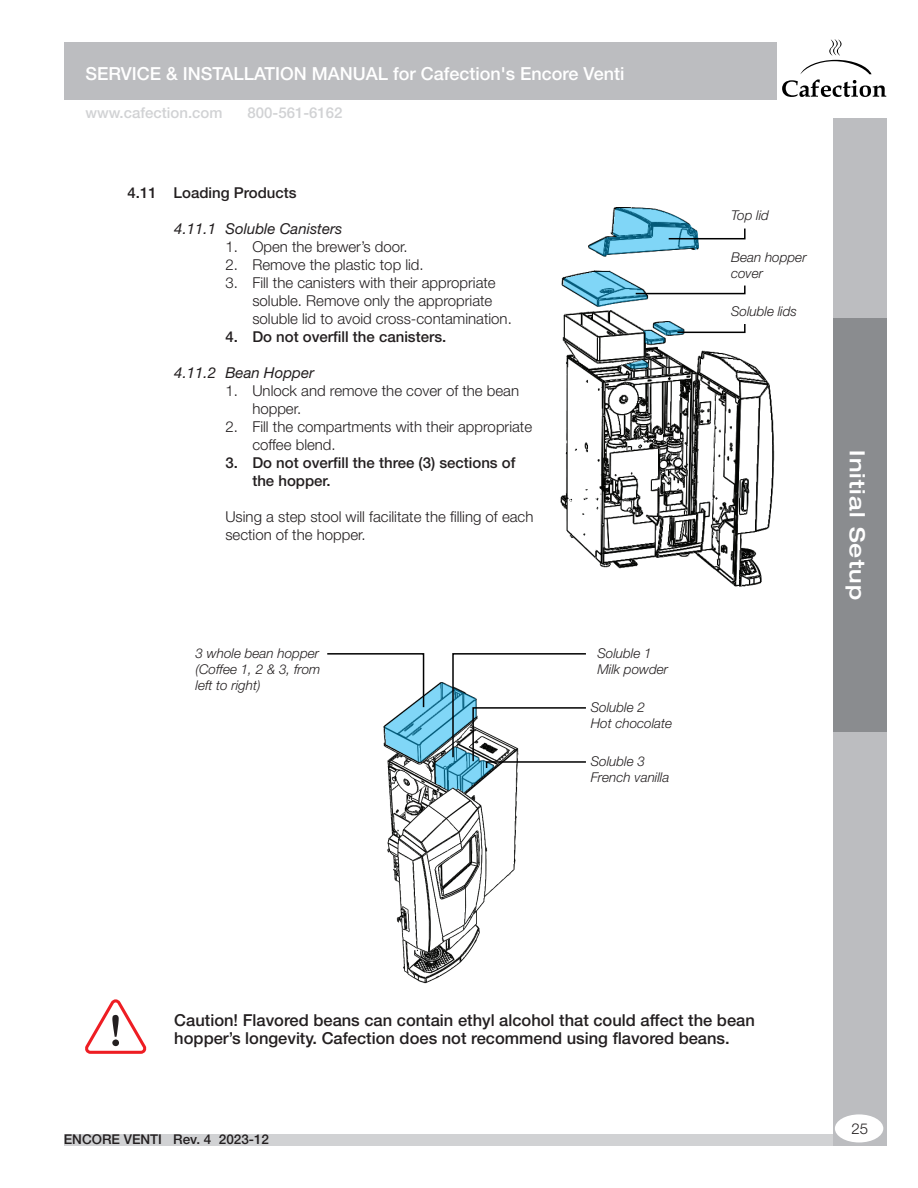
<style>
.page{position:relative;width:918px;height:1188px;background:#fff}
.page>*{position:absolute;margin:0;border:0;box-sizing:border-box;transform-origin:0 0}
.t1{font:500 expanded 21px "Helvetica Neue LT Pro";letter-spacing:.05em;color:#fff}
.t2{font:500 18px "Helvetica Neue LT Pro";color:#fff}
.t3{font:500 16.5px/18px "Helvetica Neue LT Pro";color:#231f20}
.t4{font:300 15px/18px "Helvetica Neue LT Pro";color:#231f20}
.t5{font:500 15px/18px "Helvetica Neue LT Pro";color:#231f20}
.t6{font:italic 15px "Helvetica Neue LT Pro";color:#231f20}
.t7{font:500 15px "Helvetica Neue LT Pro";color:#d1d2d4}
.t8{font:italic 300 13.5px/16.2px "Helvetica Neue LT Pro";color:#231f20}
.t9{font:500 13.5px "Helvetica Neue LT Pro";color:#231f20}
</style>
<div class="page">
<div style="left:64px;top:1134px;width:822px;height:11px;background:#d1d2d4"></div>
<div style="left:64px;top:43px;width:713px;height:57px;background:#bcbdc0"></div>
<div style="left:833px;top:118px;width:53px;height:1027px;background:#bcbdc0"></div>
<div style="left:835px;top:1114px;width:48px;height:28px;background:#fff;border-radius:50%"></div>
<div style="left:833px;top:318px;width:53px;height:414px;background:#8a8c8f"></div>
<svg style="left:782px;top:39px;width:104px;height:58px"></svg>
<img style="left:560px;top:207px;width:215px;height:380px">
<svg style="left:85px;top:999px;width:61px;height:54px"></svg>
<svg style="left:589px;top:208px;width:157px;height:48px"></svg>
<svg style="left:626px;top:360px;width:22px;height:9px"></svg>
<svg style="left:643px;top:322px;width:103px;height:22px"></svg>
<svg style="left:564px;top:272px;width:182px;height:35px"></svg>
<img style="left:387px;top:792px;width:131px;height:192px">
<svg style="left:327px;top:653px;width:259px;height:139px"></svg>
<p class="t2" style="left:85px;top:63px;width:540px">SERVICE &amp; INSTALLATION MANUAL for Cafection's Encore Venti</p>
<p class="t7" style="left:85px;top:104px;width:139px">www.cafection.com</p>
<p class="t7" style="left:247px;top:104px;width:97px">800-561-6162</p>
<p class="t5" style="left:128px;top:184px;width:171px">4.11 Loading Products</p>
<p class="t6" style="left:174px;top:220px;width:169px">4.11.1 Soluble Canisters</p>
<p class="t4" style="left:225px;top:237px;width:184px">1. Open the brewer’s door.</p>
<p class="t4" style="left:225px;top:255px;width:200px">2. Remove the plastic top lid.</p>
<p class="t4" style="left:252px;top:273px;width:261px;text-indent:-27px">3. Fill the canisters with their appropriate soluble. Remove only the appropriate soluble lid to avoid cross-contamination.</p>
<p class="t5" style="left:225px;top:328px;width:222px">4. Do not overfill the canisters.</p>
<p class="t6" style="left:174px;top:364px;width:141px">4.11.2 Bean Hopper</p>
<p class="t4" style="left:252px;top:381px;width:268px;text-indent:-27px">1. Unlock and remove the cover of the bean hopper.</p>
<p class="t4" style="left:252px;top:417px;width:281px;text-indent:-27px">2. Fill the compartments with their appropriate coffee blend.</p>
<p class="t5" style="left:252px;top:454px;width:265px;text-indent:-27px">3. Do not overfill the three (3) sections of the hopper.</p>
<p class="t4" style="left:225px;top:507px;width:310px">Using a step stool will facilitate the filling of each section of the hopper.</p>
<p class="t8" style="left:196px;top:645px;width:127px;text-align:justify">3 whole bean hopper (Coffee 1, 2 &amp; 3, from left to right)</p>
<p class="t8" style="left:597px;top:645px;width:72px">Soluble 1<br>Milk powder</p>
<p class="t8" style="left:591px;top:699px;width:83px">Soluble 2<br>Hot chocolate</p>
<p class="t8" style="left:591px;top:753px;width:80px">Soluble 3<br>French vanilla</p>
<p class="t8" style="left:731px;top:207px;width:40px">Top lid</p>
<p class="t8" style="left:731px;top:249px;width:77px">Bean hopper cover</p>
<p class="t8" style="left:731px;top:303px;width:68px">Soluble lids</p>
<h1 class="t1" style="left:870px;top:450px;width:151px;rotate:90deg">Initial Setup</h1>
<p class="t3" style="left:174px;top:1011px;width:582px">Caution! Flavored beans can contain ethyl alcohol that could affect the bean hopper’s longevity. Cafection does not recommend using flavored beans.</p>
<p class="t9" style="left:64px;top:1131px;width:207px">ENCORE VENTI Rev. 4 2023-12</p>
<p class="t4" style="left:851px;top:1119px;width:18px">25</p>
</div>
